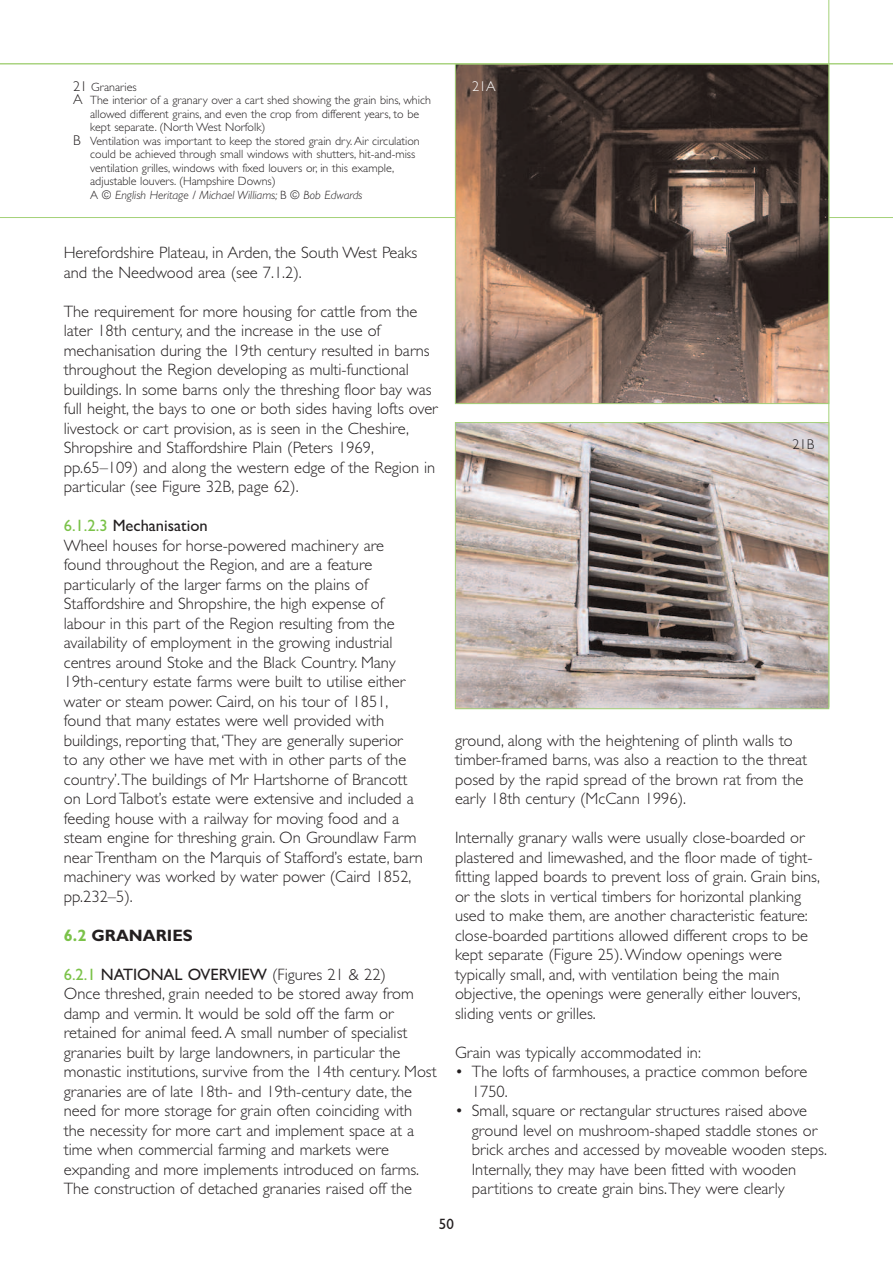
<style>
.page{position:relative;width:893px;height:1263px;background:#fff}
.page>*{position:absolute;margin:0;border:0;box-sizing:border-box;transform-origin:0 0}
.t1{font:300 16.5px/19.5px "Gill Sans";color:#231f20}
.t2{font:700 16.5px "Gill Sans";color:#231f20}
.t3{font:15px "Gill Sans";color:#231f20}
.t4{font:300 14.25px "Gill Sans";color:#fff}
.t5{font:300 14.25px "Gill Sans";color:#231f20}
.t6{font:300 12px "Gill Sans";color:#231f20}
.t7{font:italic 300 12px "Gill Sans";color:#231f20}
.s1{font-size:14.25px}
.s2{font-style:normal}
.s3{font-weight:400;color:#7bc249}
.s4{font-weight:400}
.s5{color:#7bc249}
</style>
<div class="page">
<hr style="left:0;top:63px;width:893px;height:1px;background:#a4d178">
<hr style="left:0;top:217px;width:893px;height:1px;background:#a4d178">
<hr style="left:828px;top:0;width:1px;height:707px;background:#a4d178">
<img style="left:457px;top:66px;width:370px;height:336px">
<div style="left:455px;top:64px;width:374px;height:340px;border:1px solid #a4d178"></div>
<img style="left:457px;top:424px;width:370px;height:283px">
<div style="left:455px;top:422px;width:374px;height:287px;border:1px solid #a4d178"></div>
<p class="t6" style="left:73px;top:82px;width:65px"><span class="s1">21</span> Granaries</p>
<p class="t6" style="left:73px;top:95px;width:359px"><span class="s1">A</span> The interior of a granary over a cart shed showing the grain bins, which</p>
<p class="t6" style="left:90px;top:109px;width:331px">allowed different grains, and even the crop from different years, to be</p>
<p class="t6" style="left:90px;top:122px;width:177px">kept separate. (North West Norfolk)</p>
<p class="t6" style="left:73px;top:136px;width:348px"><span class="s1">B</span> Ventilation was important to keep the stored grain dry. Air circulation</p>
<p class="t6" style="left:90px;top:149px;width:327px">could be achieved through small windows with shutters, hit-and-miss</p>
<p class="t6" style="left:90px;top:163px;width:306px">ventilation grilles, windows with fixed louvers or, in this example,</p>
<p class="t6" style="left:90px;top:176px;width:187px">adjustable louvers. (Hampshire Downs)</p>
<p class="t7" style="left:90px;top:190px;width:274px"><span class="s2">A</span> © English Heritage / Michael Williams; <span class="s2">B</span> © Bob Edwards</p>
<p class="t4" style="left:472px;top:80px;width:25px">21A</p>
<p class="t1" style="left:64px;top:244px;width:355px">Herefordshire Plateau, in Arden, the South West Peaks and the Needwood area (see 7.1.2).</p>
<p class="t1" style="left:64px;top:303px;width:375px">The requirement for more housing for cattle from the later 18th century, and the increase in the use of mechanisation during the 19th century resulted in barns throughout the Region developing as multi-functional buildings. In some barns only the threshing floor bay was full height, the bays to one or both sides having lofts over livestock or cart provision, as is seen in the Cheshire, Shropshire and Staffordshire Plain (Peters 1969, pp.65–109) and along the western edge of the Region in particular (see Figure 32B, page 62).</p>
<p class="t1" style="left:64px;top:517px;width:361px"><span class="s3">6.1.2.3</span> <span class="s4">Mechanisation<br></span>Wheel houses for horse-powered machinery are found throughout the Region, and are a feature particularly of the larger farms on the plains of Staffordshire and Shropshire, the high expense of labour in this part of the Region resulting from the availability of employment in the growing industrial centres around Stoke and the Black Country. Many 19th-century estate farms were built to utilise either water or steam power. Caird, on his tour of 1851, found that many estates were well provided with buildings, reporting that,‘They are generally superior<br>to any other we have met with in other parts of the country’.The buildings of Mr Hartshorne of Brancott on Lord Talbot’s estate were extensive and included a feeding house with a railway for moving food and a steam engine for threshing grain. On Groundlaw Farm near Trentham on the Marquis of Stafford’s estate, barn machinery was worked by water power (Caird 1852, pp.232–5).</p>
<p class="t2" style="left:64px;top:929px;width:131px"><span class="s5">6.2</span> GRANARIES</p>
<p class="t1" style="left:64px;top:966px;width:374px"><span class="s3">6.2.1</span> <span class="s4">NATIONAL OVERVIEW</span> (Figures 21 &amp; 22)<br>Once threshed, grain needed to be stored away from damp and vermin. It would be sold off the farm or retained for animal feed. A small number of specialist granaries built by large landowners, in particular the monastic institutions, survive from the 14th century. Most granaries are of late 18th- and 19th-century date, the need for more storage for grain often coinciding with the necessity for more cart and implement space at a time when commercial farming and markets were expanding and more implements introduced on farms.<br>The construction of detached granaries raised off the</p>
<p class="t5" style="left:792px;top:439px;width:23px">21B</p>
<p class="t1" style="left:455px;top:732px;width:354px">ground, along with the heightening of plinth walls to timber-framed barns, was also a reaction to the threat posed by the rapid spread of the brown rat from the early 18th century (McCann 1996).</p>
<p class="t1" style="left:455px;top:829px;width:366px">Internally granary walls were usually close-boarded or plastered and limewashed, and the floor made of tight&shy;fitting lapped boards to prevent loss of grain. Grain bins, or the slots in vertical timbers for horizontal planking used to make them, are another characteristic feature: close-boarded partitions allowed different crops to be kept separate (Figure 25).Window openings were typically small, and, with ventilation being the main objective, the openings were generally either louvers, sliding vents or grilles.</p>
<p class="t1" style="left:455px;top:1044px;width:247px">Grain was typically accommodated in:</p>
<p class="t1" style="left:472px;top:1063px;width:337px;text-indent:-17px">• The lofts of farmhouses, a practice common before<br>1750.</p>
<p class="t1" style="left:472px;top:1102px;width:357px;text-indent:-17px">• Small, square or rectangular structures raised above ground level on mushroom-shaped staddle stones or brick arches and accessed by moveable wooden steps.<br>Internally, they may have been fitted with wooden partitions to create grain bins.They were clearly</p>
<p class="t3" style="left:439px;top:1214px;width:16px">50</p>
</div>
